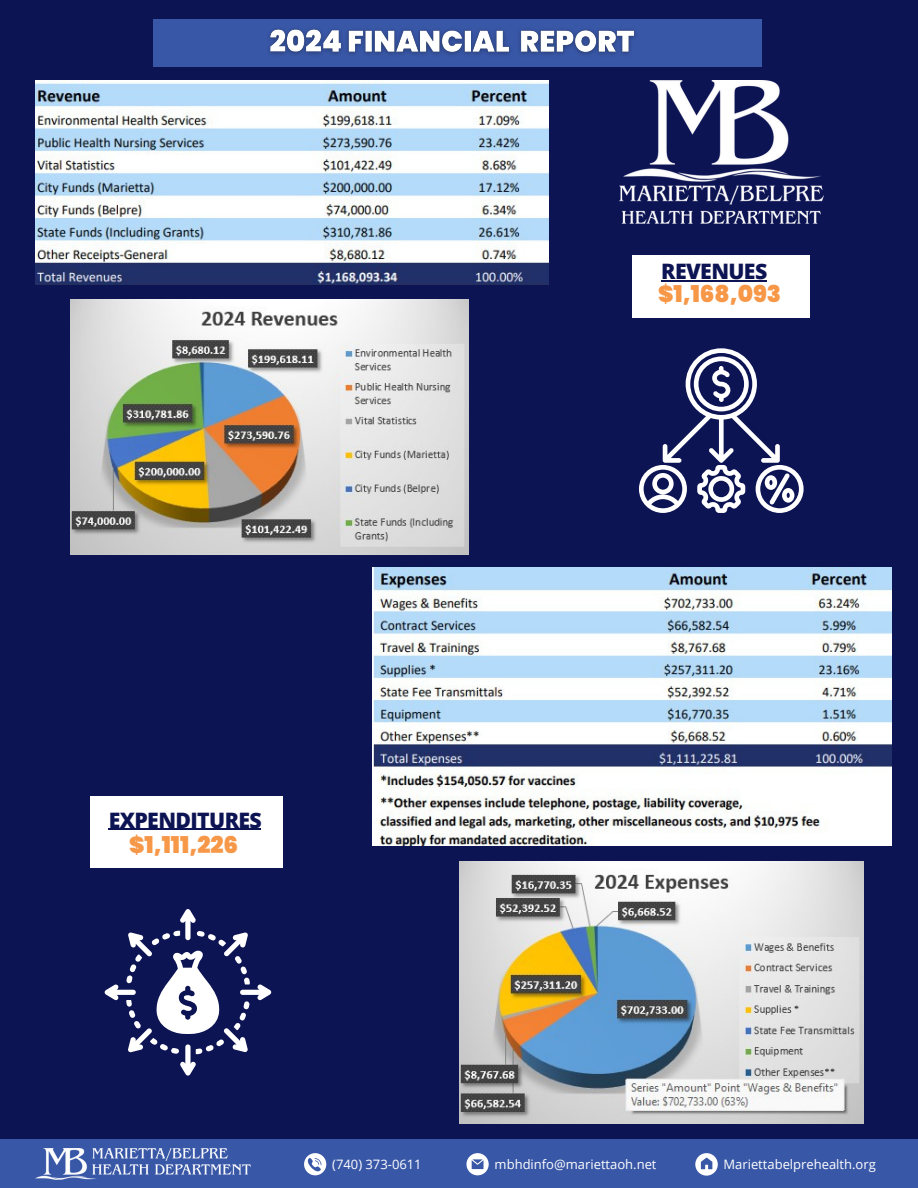
<style>
.page{position:relative;width:918px;height:1188px;background:#0d1453}
.page>*{position:absolute;margin:0;border:0;box-sizing:border-box;transform-origin:0 0}
.t1{font:900 23.1px "Poppins";color:#f79748}
.t2{font:800 21.3px "Open Sans";letter-spacing:-.03em;color:#0d1453}
.t3{font:13.05px "Open Sans";color:#fff}
</style>
<div class="page">
<div style="left:0;top:1139px;width:918px;height:49px;background:#3957a7"></div>
<img style="left:36px;top:1148px;width:215px;height:32px">
<svg style="left:695px;top:1153px;width:23px;height:23px"></svg>
<svg style="left:466px;top:1153px;width:23px;height:22px"></svg>
<svg style="left:304px;top:1153px;width:22px;height:22px"></svg>
<div style="left:153px;top:19px;width:609px;height:48px;background:#3957a7"></div>
<img style="left:36px;top:81px;width:513px;height:203px">
<img style="left:373px;top:568px;width:518px;height:278px">
<div style="left:632px;top:255px;width:178px;height:63px;background:#fff"></div>
<div style="left:90px;top:796px;width:192px;height:72px;background:#fff"></div>
<svg style="left:639px;top:348px;width:164px;height:165px"></svg>
<svg style="left:105px;top:909px;width:166px;height:167px"></svg>
<img style="left:619px;top:81px;width:204px;height:143px">
<img style="left:71px;top:300px;width:397px;height:254px">
<img style="left:459px;top:861px;width:405px;height:262px">
<img style="left:269px;top:29px;width:367px;height:26px">
<hr style="left:661px;top:280px;width:106px;height:2px;background:#0d1453">
<hr style="left:109px;top:829px;width:152px;height:1px;background:#0d1453">
<p class="t2" style="left:661px;top:257px;width:107px">REVENUES</p>
<p class="t1" style="left:658px;top:278px;width:124px">$1,168,093</p>
<p class="t2" style="left:109px;top:805px;width:155px">EXPENDITURES</p>
<p class="t1" style="left:129px;top:828px;width:111px">$1,111,226</p>
<h2 class="t3" style="left:332px;top:1155px;width:91px">(740) 373-0611</h2>
<p class="t3" style="left:495px;top:1155px;width:163px">mbhdinfo@mariettaoh.net</p>
<p class="t3" style="left:723px;top:1155px;width:154px">Mariettabelprehealth.org</p>
</div>
